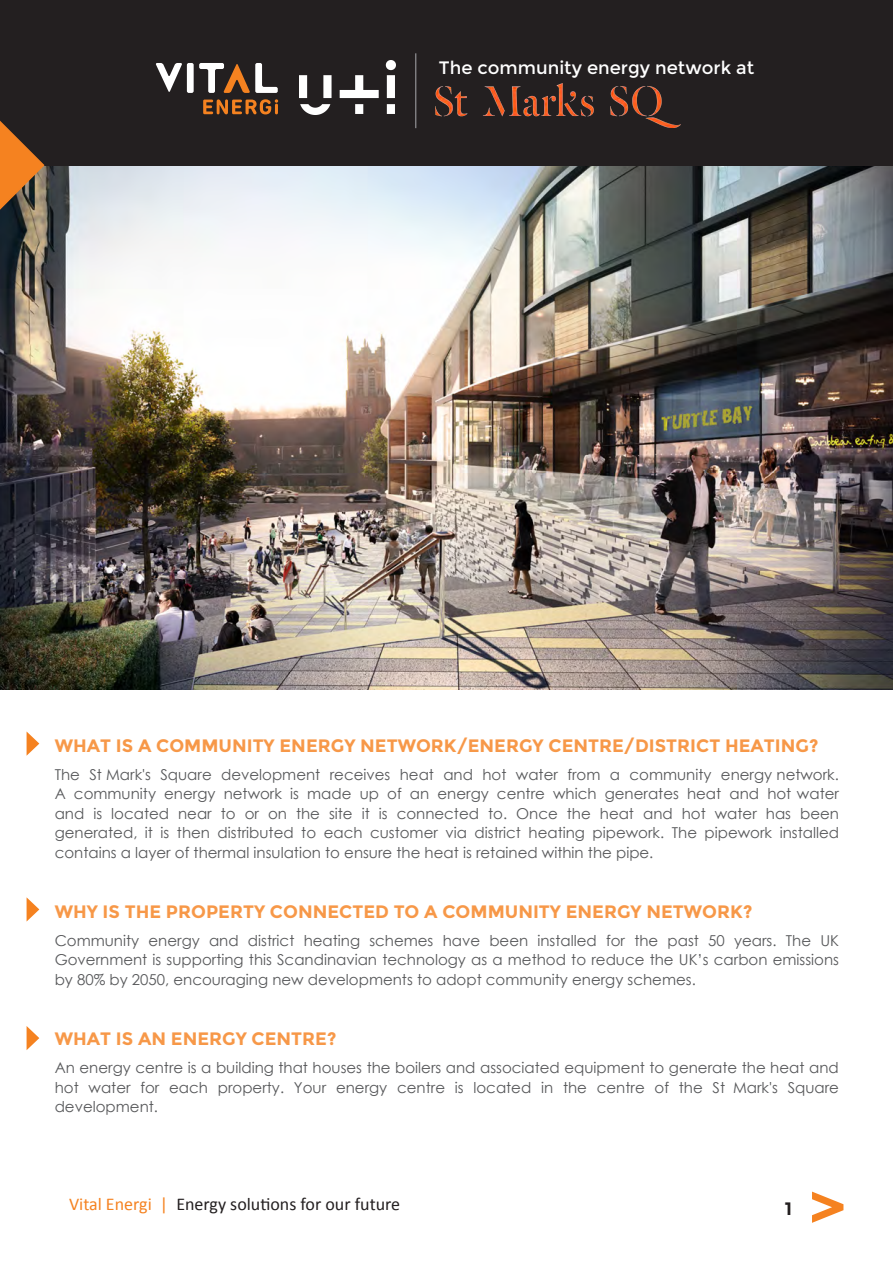
<style>
.page{position:relative;width:893px;height:1263px;background:#fff}
.page>*{position:absolute;margin:0;border:0;box-sizing:border-box;transform-origin:0 0}
.t1{font:700 18px "Montserrat";color:#f79848}
.t2{font:18px "Calibri";color:#231f20}
.t3{font:18px "Montserrat";color:#fff}
.t4{font:700 18px "Montserrat";color:#231f20}
.t5{font:15px/19.5px "Century Gothic";color:#57585a;text-align:justify}
.s1{color:#f58220}
</style>
<div class="page">
<svg style="left:812px;top:1191px;width:31px;height:32px"></svg>
<img style="left:0;top:165px;width:893px;height:525px">
<div style="left:0;top:0;width:893px;height:165px;background:#231f20"></div>
<svg style="left:0;top:120px;width:46px;height:102px"></svg>
<svg style="left:27px;top:732px;width:12px;height:24px"></svg>
<svg style="left:27px;top:898px;width:12px;height:23px"></svg>
<svg style="left:27px;top:1026px;width:12px;height:24px"></svg>
<svg style="left:203px;top:99px;width:75px;height:15px"></svg>
<svg style="left:156px;top:63px;width:26px;height:29px"></svg>
<div style="left:187px;top:63px;width:7px;height:30px;background:#fff;border-radius:2px"></div>
<svg style="left:199px;top:63px;width:79px;height:30px"></svg>
<hr style="left:415px;top:53px;width:1px;height:75px;background:#a8a9ad">
<img style="left:300px;top:60px;width:95px;height:55px">
<img style="left:436px;top:84px;width:244px;height:43px">
<p class="t3" style="left:439px;top:57px;width:317px">The community energy network at</p>
<p class="t1" style="left:55px;top:734px;width:765px">WHAT IS A COMMUNITY ENERGY NETWORK/ENERGY CENTRE/DISTRICT HEATING?</p>
<p class="t5" style="left:55px;top:764px;width:786px">The St Mark's Square development receives heat and hot water from a community energy network.<br>A community energy network is made up of an energy centre which generates heat and hot water and is located near to or on the site it is connected to. Once the heat and hot water has been generated, it is then distributed to each customer via district heating pipework. The pipework installed contains a layer of thermal insulation to ensure the heat is retained within the pipe.</p>
<p class="t1" style="left:55px;top:901px;width:699px">WHY IS THE PROPERTY CONNECTED TO A COMMUNITY ENERGY NETWORK?</p>
<p class="t5" style="left:55px;top:930px;width:786px">Community energy and district heating schemes have been installed for the past 50 years. The UK Government is supporting this Scandinavian technology as a method to reduce the UK’s carbon emissions by 80% by 2050, encouraging new developments to adopt community energy schemes.</p>
<p class="t1" style="left:55px;top:1028px;width:283px">WHAT IS AN ENERGY CENTRE?</p>
<p class="t5" style="left:55px;top:1057px;width:786px">An energy centre is a building that houses the boilers and associated equipment to generate the heat and hot water for each property. Your energy centre is located in the centre of the St Mark's Square development.</p>
<p class="t2" style="left:69px;top:1192px;width:333px"><span class="s1">Vital Energi |</span> Energy solutions for our future</p>
<p class="t4" style="left:785px;top:1198px;width:9px">1</p>
</div>
